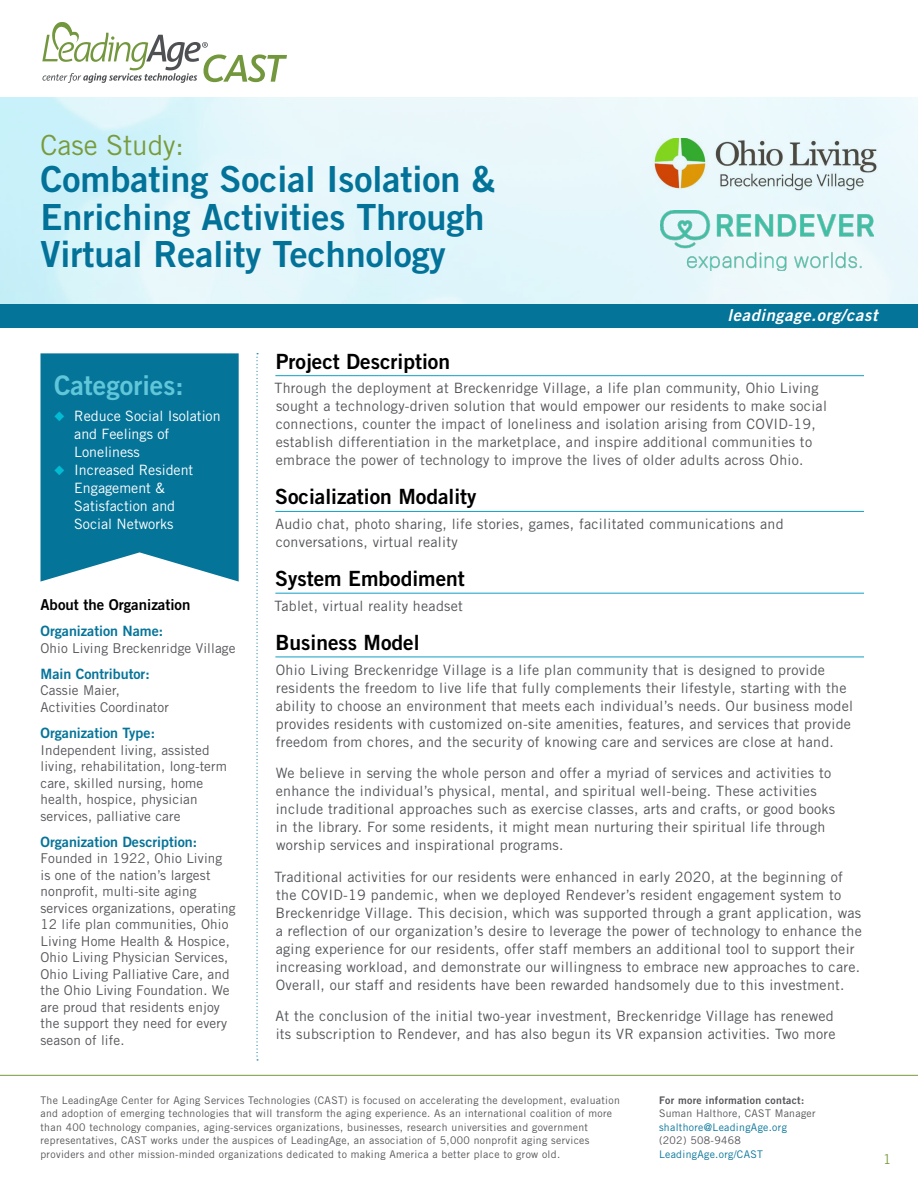
<style>
.page{position:relative;width:918px;height:1188px;background:#fff}
.page>*{position:absolute;margin:0;border:0;box-sizing:border-box;transform-origin:0 0}
.t1{font:36px/37.5px "Trade Gothic LT Std Bd 2";color:#037299}
.t2{font:27.75px "Trade Gothic LT Std";color:#799b3d}
.t3{font:27px "Trade Gothic LT Std Bd 2";color:#60c6d9}
.t4{font:21px "Trade Gothic LT Std Bd 2";color:#000}
.t5{font:16.5px "Trade Gothic LT Std Bd 2 Obl";letter-spacing:.04em;color:#fff}
.t6{font:15px "Trade Gothic LT Std Bd 2";color:#000}
.t7{font:14.25px/18px "Trade Gothic LT Std";letter-spacing:.02em;color:#545559}
.t8{font:14.25px/18px "Trade Gothic LT Std";letter-spacing:.02em;color:#55565a}
.t9{font:14.25px/18px "Trade Gothic LT Std";color:#fff}
.t10{font:14.25px "Trade Gothic LT Std Bd 2";color:#057499}
.t11{font:13.5px/16.5px "Trade Gothic LT Std";letter-spacing:.01em;color:#55565a}
.t12{font:13.5px "Trade Gothic LT Std";color:#799b3d}
.t13{font:10.5px/13.5px "Trade Gothic LT Std";letter-spacing:.03em;color:#55565a}
.t14{font:10.5px "Trade Gothic LT Std";letter-spacing:.03em;color:#057499}
.t15{font:10.5px "Trade Gothic LT Std Bd 2";letter-spacing:.03em;color:#55565a}
.s1{color:#03bbd2}
</style>
<div class="page">
<svg style="left:42px;top:22px;width:245px;height:61px"></svg>
<div style="left:0;top:304px;width:918px;height:23px;background:#057499"></div>
<svg style="left:40px;top:353px;width:199px;height:229px;background:#167da0"></svg>
<hr style="left:275px;top:375px;width:589px;height:1px;background:#139fc6">
<hr style="left:275px;top:511px;width:589px;height:1px;background:#139fc6">
<hr style="left:275px;top:593px;width:589px;height:1px;background:#139fc6">
<hr style="left:275px;top:657px;width:589px;height:1px;background:#139fc6">
<svg style="left:256px;top:353px;width:2px;height:707px"></svg>
<hr style="left:0;top:1075px;width:918px;height:1px;background:#799b3d">
<img style="left:660px;top:210px;width:214px;height:61px">
<img style="left:652px;top:138px;width:226px;height:53px">
<h2 class="t2" style="left:40px;top:128px;width:145px">Case Study:</h2>
<h1 class="t1" style="left:40px;top:160px;width:456px">Combating Social Isolation &amp;<br>Enriching Activities Through<br>Virtual Reality Technology</h1>
<p class="t5" style="left:728px;top:305px;width:151px">leadingage.org/cast</p>
<h3 class="t3" style="left:54px;top:369px;width:131px">Categories:</h3>
<p class="t9" style="left:74px;top:407px;width:148px;text-indent:-20px"><span class="s1">◆</span> Reduce Social Isolation and Feelings of<br>Loneliness</p>
<p class="t9" style="left:54px;top:461px;width:141px;text-align:center"><span class="s1">◆</span> Increased Resident<br>Engagement &amp;<br>Satisfaction and<br>Social Networks</p>
<p class="t6" style="left:40px;top:595px;width:151px">About the Organization</p>
<p class="t10" style="left:40px;top:622px;width:124px">Organization Name:</p>
<p class="t11" style="left:41px;top:640px;width:197px">Ohio Living Breckenridge Village</p>
<p class="t10" style="left:40px;top:665px;width:111px">Main Contributor:</p>
<p class="t11" style="left:40px;top:682px;width:130px">Cassie Maier,<br>Activities Coordinator</p>
<p class="t10" style="left:40px;top:724px;width:116px">Organization Type:</p>
<p class="t11" style="left:41px;top:742px;width:188px">Independent living, assisted living, rehabilitation, long-term care, skilled nursing, home health, hospice, physician services, palliative care</p>
<p class="t10" style="left:40px;top:833px;width:158px">Organization Description:</p>
<p class="t11" style="left:40px;top:850px;width:197px">Founded in 1922, Ohio Living<br>is one of the nation’s largest nonprofit, multi-site aging services organizations, operating<br>12 life plan communities, Ohio<br>Living Home Health &amp; Hospice,<br>Ohio Living Physician Services,<br>Ohio Living Palliative Care, and the Ohio Living Foundation. We are proud that residents enjoy the support they need for every season of life.</p>
<h3 class="t4" style="left:276px;top:348px;width:176px">Project Description</h3>
<p class="t8" style="left:274px;top:379px;width:554px">Through the deployment at Breckenridge Village, a life plan community, Ohio Living sought a technology-driven solution that would empower our residents to make social connections, counter the impact of loneliness and isolation arising from COVID-19, establish differentiation in the marketplace, and inspire additional communities to embrace the power of technology to improve the lives of older adults across Ohio.</p>
<h3 class="t4" style="left:275px;top:484px;width:203px">Socialization Modality</h3>
<p class="t7" style="left:275px;top:515px;width:510px">Audio chat, photo sharing, life stories, games, facilitated communications and conversations, virtual reality</p>
<h3 class="t4" style="left:275px;top:566px;width:191px">System Embodiment</h3>
<p class="t7" style="left:274px;top:597px;width:190px">Tablet, virtual reality headset</p>
<h3 class="t4" style="left:276px;top:629px;width:146px">Business Model</h3>
<p class="t7" style="left:276px;top:660px;width:579px">Ohio Living Breckenridge Village is a life plan community that is designed to provide residents the freedom to live life that fully complements their lifestyle, starting with the ability to choose an environment that meets each individual’s needs. Our business model provides residents with customized on-site amenities, features, and services that provide freedom from chores, and the security of knowing care and services are close at hand.</p>
<p class="t7" style="left:276px;top:764px;width:561px">We believe in serving the whole person and offer a myriad of services and activities to enhance the individual’s physical, mental, and spiritual well-being. These activities include traditional approaches such as exercise classes, arts and crafts, or good books in the library. For some residents, it might mean nurturing their spiritual life through worship services and inspirational programs.</p>
<p class="t7" style="left:274px;top:867px;width:589px">Traditional activities for our residents were enhanced in early 2020, at the beginning of the COVID-19 pandemic, when we deployed Rendever’s resident engagement system to Breckenridge Village. This decision, which was supported through a grant application, was a reflection of our organization’s desire to leverage the power of technology to enhance the aging experience for our residents, offer staff members an additional tool to support their increasing workload, and demonstrate our willingness to embrace new approaches to care.<br>Overall, our staff and residents have been rewarded handsomely due to this investment.</p>
<p class="t7" style="left:275px;top:1007px;width:562px">At the conclusion of the initial two-year investment, Breckenridge Village has renewed its subscription to Rendever, and has also begun its VR expansion activities. Two more</p>
<p class="t13" style="left:40px;top:1093px;width:581px">The LeadingAge Center for Aging Services Technologies (CAST) is focused on accelerating the development, evaluation and adoption of emerging technologies that will transform the aging experience. As an international coalition of more than 400 technology companies, aging-services organizations, businesses, research universities and government representatives, CAST works under the auspices of LeadingAge, an association of 5,000 nonprofit aging services providers and other mission-minded organizations dedicated to making America a better place to grow old.</p>
<p class="t15" style="left:659px;top:1094px;width:147px">For more information contact:</p>
<p class="t13" style="left:659px;top:1107px;width:158px">Suman Halthore, CAST Manager</p>
<p class="t14" style="left:659px;top:1121px;width:129px">shalthore@LeadingAge.org</p>
<p class="t13" style="left:659px;top:1134px;width:83px">(202) 508-9468</p>
<p class="t14" style="left:659px;top:1148px;width:105px">LeadingAge.org/CAST</p>
<p class="t12" style="left:883px;top:1151px;width:10px">1</p>
</div>
